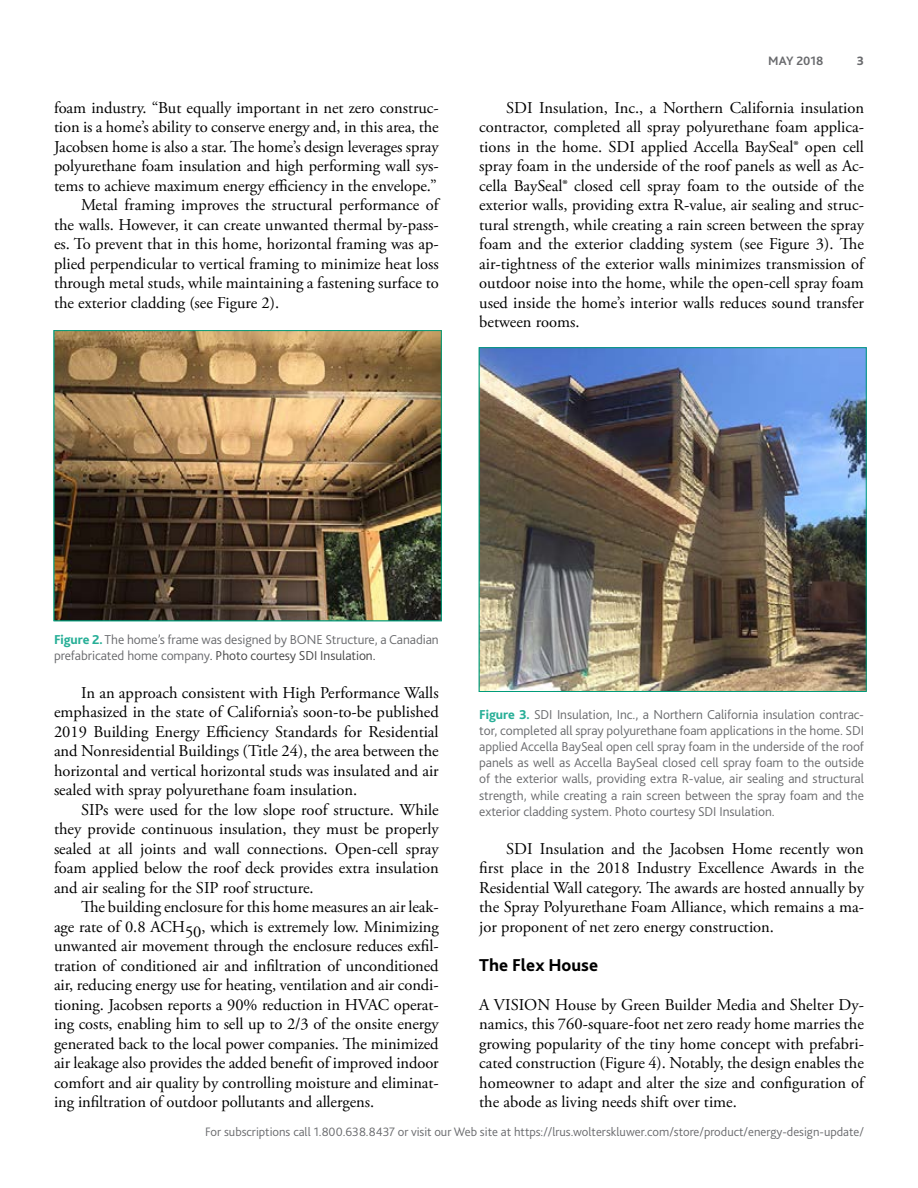
<style>
.page{position:relative;width:918px;height:1188px;background:#fff}
.page>*{position:absolute;margin:0;border:0;box-sizing:border-box;transform-origin:0 0}
.H3_A{font:800 18px "Bliss 2";color:#000}
.Body_A{font:16.5px/19.5px "Adobe Garamond Pro";color:#000;text-align:justify}
.Body_A_F{font:16.5px/19.5px "Adobe Garamond Pro";color:#000;text-align:justify}
.Table_photo_caption{font:300 13.5px/16.2px "Bliss 2";letter-spacing:-.005em;color:#696a6d}
.t1{font:300 12.75px "Bliss 2";color:#696a6d}
.t2{font:700 12.75px "Bliss 2";color:#696a6d}
.t3{font:800 12.75px "Bliss 2";color:#696a6d}
.s1{font-weight:800;color:#27af97}
.s2{color:#474747}
</style>
<div class="page">
<img style="left:56px;top:332px;width:384px;height:287px">
<div style="left:54px;top:330px;width:388px;height:291px;border:1px solid #009b7a"></div>
<img style="left:481px;top:349px;width:384px;height:341px">
<div style="left:479px;top:347px;width:388px;height:345px;border:1px solid #009b7a"></div>
<p class="Body_A" style="left:54px;top:98px;width:386px">foam industry. “But equally important in net zero construc&shy;tion is a home’s ability to conserve energy and, in this area, the Jacobsen home is also a star. The home’s design leverages spray polyurethane foam insulation and high performing wall sys&shy;tems to achieve maximum energy efficiency in the envelope.”</p>
<p class="Body_A" style="left:54px;top:196px;width:386px;text-indent:27px">Metal framing improves the structural performance of the walls. However, it can create unwanted thermal by-pass&shy;es. To prevent that in this home, horizontal framing was ap&shy;plied perpendicular to vertical framing to minimize heat loss through metal studs, while maintaining a fastening surface to the exterior cladding (see Figure 2).</p>
<p class="t2" style="left:768px;top:53px;width:57px">MAY 2018</p>
<p class="t3" style="left:857px;top:53px;width:9px">3</p>
<p class="Body_A" style="left:479px;top:98px;width:386px;text-indent:27px">SDI Insulation, Inc., a Northern California insulation contractor, completed all spray polyurethane foam applica&shy;tions in the home. SDI applied Accella BaySeal® open cell spray foam in the underside of the roof panels as well as Ac&shy;cella BaySeal® closed cell spray foam to the outside of the exterior walls, providing extra R-value, air sealing and struc&shy;tural strength, while creating a rain screen between the spray foam and the exterior cladding system (see Figure 3). The air-tightness of the exterior walls minimizes transmission of outdoor noise into the home, while the open-cell spray foam used inside the home’s interior walls reduces sound transfer between rooms.</p>
<p class="Table_photo_caption" style="left:54px;top:631px;width:386px"><span class="s1">Figure 2.</span> The home’s frame was designed by BONE Structure, a Canadian prefabricated home company<span class="s2">. Photo courtesy SDI Insulation.</span></p>
<p class="Body_A" style="left:54px;top:683px;width:386px;text-indent:27px">In an approach consistent with High Performance Walls emphasized in the state of California’s soon-to-be published 2019 Building Energy Efficiency Standards for Residential and Nonresidential Buildings (Title 24), the area between the horizontal and vertical horizontal studs was insulated and air sealed with spray polyurethane foam insulation.</p>
<p class="Body_A" style="left:54px;top:800px;width:386px;text-indent:27px">SIPs were used for the low slope roof structure. While they provide continuous insulation, they must be properly sealed at all joints and wall connections. Open-cell spray foam applied below the roof deck provides extra insulation and air sealing for the SIP roof structure.</p>
<p class="Body_A" style="left:54px;top:898px;width:386px;text-indent:27px">The building enclosure for this home measures an air leak&shy;age rate of 0.8 ACH50, which is extremely low. Minimizing unwanted air movement through the enclosure reduces exfil&shy;tration of conditioned air and infiltration of unconditioned air, reducing energy use for heating, ventilation and air condi&shy;tioning. Jacobsen reports a 90% reduction in HVAC operat&shy;ing costs, enabling him to sell up to 2/3 of the onsite energy generated back to the local power companies. The minimized air leakage also provides the added benefit of improved indoor comfort and air quality by controlling moisture and eliminat&shy;ing infiltration of outdoor pollutants and allergens.</p>
<p class="Table_photo_caption" style="left:479px;top:706px;width:386px;text-align:justify"><span class="s1">Figure 3.</span> SDI Insulation, Inc., a Northern California insulation contrac&shy;tor, completed all spray polyurethane foam applications in the home. SDI applied Accella BaySeal open cell spray foam in the underside of the roof panels as well as Accella BaySeal closed cell spray foam to the outside of the exterior walls, providing extra R-value, air sealing and structural strength, while creating a rain screen between the spray foam and the exterior cladding system. Photo courtesy SDI Insulation.</p>
<p class="Body_A" style="left:479px;top:839px;width:386px;text-indent:27px">SDI Insulation and the Jacobsen Home recently won first place in the 2018 Industry Excellence Awards in the Residential Wall category. The awards are hosted annually by the Spray Polyurethane Foam Alliance, which remains a ma&shy;jor proponent of net zero energy construction.</p>
<p class="H3_A" style="left:479px;top:954px;width:120px">The Flex House</p>
<p class="Body_A_F" style="left:479px;top:995px;width:386px">A VISION House by Green Builder Media and Shelter Dy&shy;namics, this 760-square-foot net zero ready home marries the growing popularity of the tiny home concept with prefabri&shy;cated construction (Figure 4). Notably, the design enables the homeowner to adapt and alter the size and configuration of the abode as living needs shift over time.</p>
<p class="t1" style="left:205px;top:1124px;width:660px">For subscriptions call 1.800.638.8437 or visit our Web site at https://lrus.wolterskluwer.com/store/product/energy-design-update/</p>
</div>
